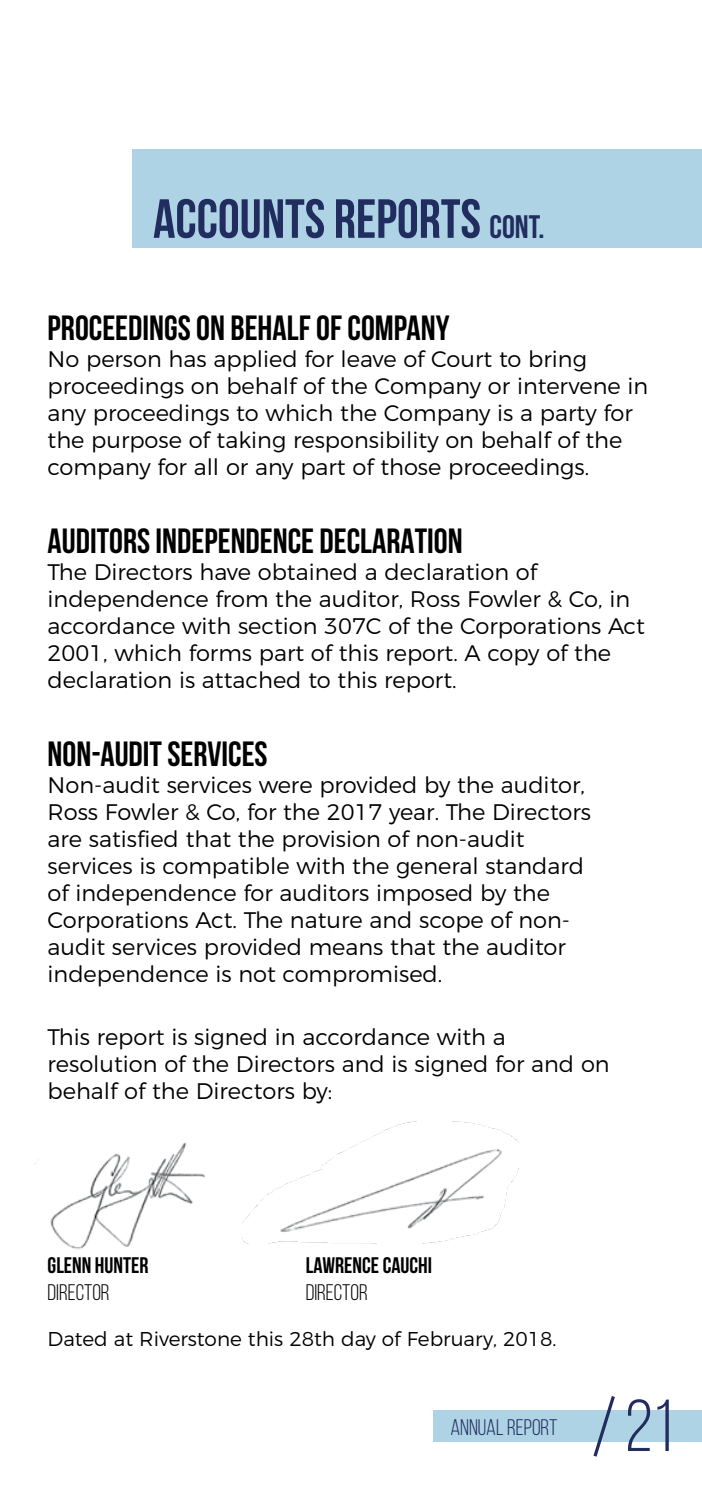
<style>
.page{position:relative;width:702px;height:1489px;background:#fff}
.page>*{position:absolute;margin:0;border:0;box-sizing:border-box;transform-origin:0 0}
.t1{font:73.25px "Bebas Neue";color:#212c5f}
.t2{font:700 55px "Bebas Neue";color:#212c5f}
.t3{font:700 35px "Bebas Neue";color:#000}
.t4{font:300 22.5px/27px "Montserrat";color:#000}
.t5{font:700 22.5px "Bebas Neue";color:#000101}
.t6{font:22.5px "Bebas Neue";color:#000101}
.t7{font:22.5px "Bebas Neue";color:#212c5f}
.t8{font:300 20px "Montserrat";color:#000}
.s1{font-size:32.5px}
</style>
<div class="page">
<div style="left:434px;top:1410px;width:268px;height:31px;background:#aed3e5"></div>
<svg style="left:591px;top:1396px;width:26px;height:61px"></svg>
<div style="left:132px;top:149px;width:570px;height:99px;background:#aed3e5"></div>
<img style="left:35px;top:1143px;width:170px;height:107px">
<img style="left:242px;top:1121px;width:277px;height:123px">
<h2 class="t2" style="left:153px;top:189px;width:393px">ACCOUNTS REPORTS <span class="s1">CONT.</span></h2>
<h3 class="t3" style="left:48px;top:308px;width:403px">PROCEEDINGS ON BEHALF OF COMPANY</h3>
<p class="t4" style="left:48px;top:343px;width:602px">No person has applied for leave of Court to bring proceedings on behalf of the Company or intervene in any proceedings to which the Company is a party for the purpose of taking responsibility on behalf of the company for all or any part of those proceedings.</p>
<h3 class="t3" style="left:48px;top:521px;width:416px">AUDITORS INDEPENDENCE DECLARATION</h3>
<p class="t4" style="left:48px;top:556px;width:599px">The Directors have obtained a declaration of independence from the auditor, Ross Fowler &amp; Co, in accordance with section 307C of the Corporations Act 2001, which forms part of this report. A copy of the declaration is attached to this report.</p>
<h3 class="t3" style="left:48px;top:734px;width:222px">NON-AUDIT SERVICES</h3>
<p class="t4" style="left:48px;top:769px;width:545px">Non-audit services were provided by the auditor, Ross Fowler &amp; Co, for the 2017 year. The Directors are satisfied that the provision of non-audit services is compatible with the general standard of independence for auditors imposed by the Corporations Act. The nature and scope of non&shy;audit services provided means that the auditor independence is not compromised.</p>
<p class="t4" style="left:48px;top:1021px;width:563px">This report is signed in accordance with a resolution of the Directors and is signed for and on behalf of the Directors by:</p>
<p class="t5" style="left:48px;top:1252px;width:102px">GLENN HUNTER</p>
<p class="t6" style="left:48px;top:1279px;width:64px">DIRECTOR</p>
<p class="t5" style="left:306px;top:1252px;width:128px">LAWRENCE CAUCHI</p>
<p class="t6" style="left:306px;top:1279px;width:64px">DIRECTOR</p>
<p class="t8" style="left:48px;top:1323px;width:510px">Dated at Riverstone this 28th day of February, 2018.</p>
<p class="t7" style="left:450px;top:1415px;width:109px">ANNUAL REPORT</p>
<h1 class="t1" style="left:625px;top:1386px;width:50px">21</h1>
</div>
